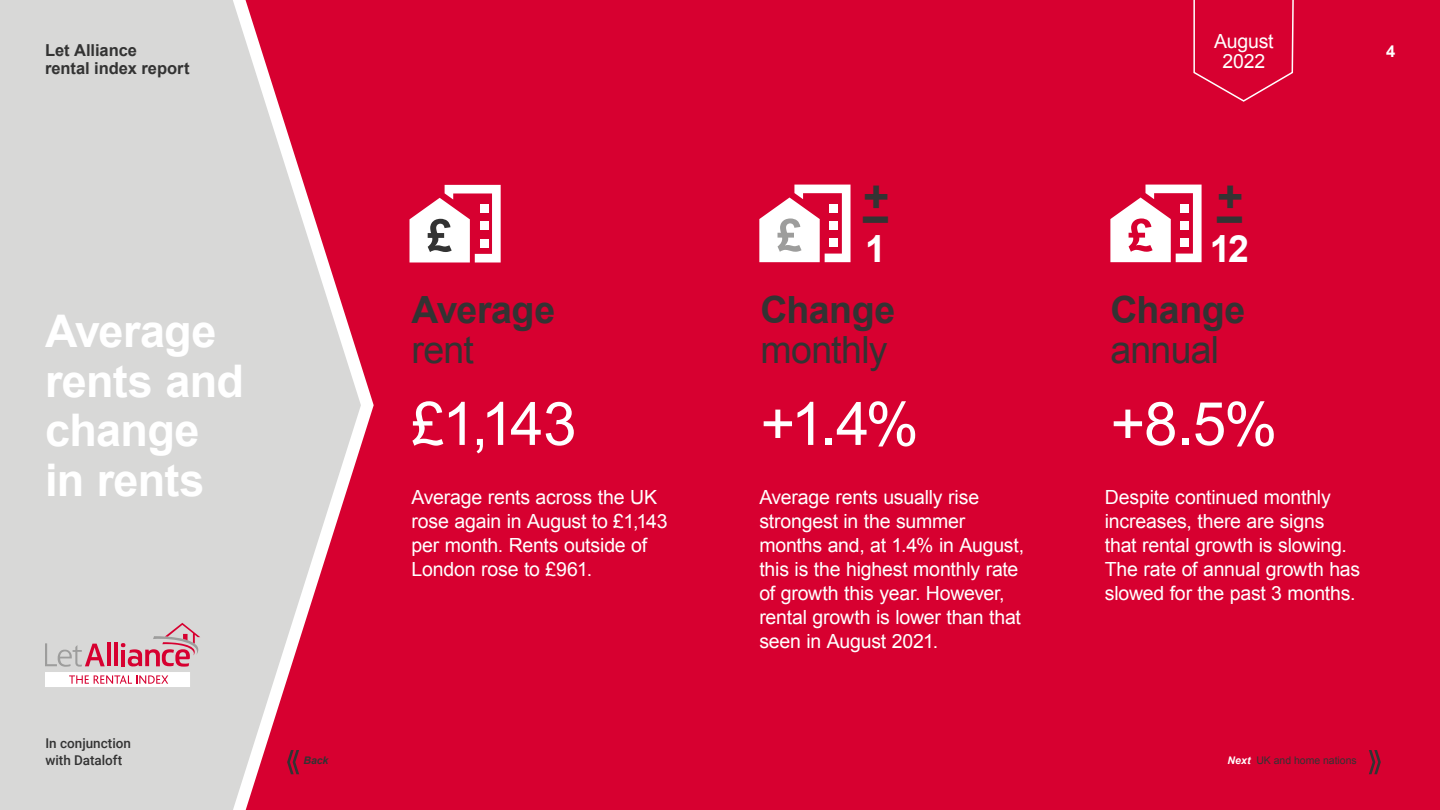
<style>
.page{position:relative;width:1440px;height:810px;background:#d70030}
.page>*{position:absolute;margin:0;border:0;box-sizing:border-box;transform-origin:0 0}
.t1{font:60px "Arial";color:#fff}
.t2{font:700 45px/49.5px "Arial";letter-spacing:-.015em;color:#fff}
.t3{font:700 45px "Arial";color:#333}
.t4{font:700 37.5px "Arial";letter-spacing:-.01em;color:#333}
.t5{font:37.5px "Arial";letter-spacing:-.02em;color:#333}
.t6{font:700 37.5px "Arial";color:#fff}
.t7{font:19.5px/24px "Arial";letter-spacing:-.01em;color:#fff}
.t8{font:700 16.5px/18.8px "Arial";letter-spacing:-.005em;color:#333}
.t9{font:700 16.5px "Arial";color:#fff}
.t10{font:500 13.5px/16.5px "Roboto";color:#333}
.t11{font:10.5px "Arial";letter-spacing:-.005em;color:#333}
.t12{font:italic 700 10.5px "Arial";color:#333}
.s1{font-weight:700;font-style:italic;color:#fff}
</style>
<div class="page">
<svg style="left:0;top:0;width:361px;height:810px;background:#d9b9bf"></svg>
<svg style="left:1193px;top:0;width:101px;height:102px"></svg>
<svg style="left:410px;top:185px;width:91px;height:77px"></svg>
<svg style="left:759px;top:185px;width:92px;height:77px"></svg>
<svg style="left:1110px;top:185px;width:92px;height:77px"></svg>
<svg style="left:45px;top:643px;width:60px;height:24px"></svg>
<hr style="left:107px;top:643px;width:3px;height:23px;background:#d70030">
<hr style="left:114px;top:643px;width:4px;height:23px;background:#d70030">
<svg style="left:121px;top:623px;width:83px;height:44px"></svg>
<div style="left:45px;top:672px;width:145px;height:15px;background:#fff"></div>
<svg style="left:69px;top:675px;width:99px;height:9px"></svg>
<svg style="left:1369px;top:750px;width:12px;height:24px"></svg>
<svg style="left:287px;top:750px;width:12px;height:24px"></svg>
<p class="t8" style="left:45px;top:41px;width:146px">Let Alliance<br>rental index report</p>
<h2 class="t2" style="left:45px;top:308px;width:201px">Average rents and change in rents</h2>
<p class="t10" style="left:45px;top:735px;width:87px">In conjunction with Dataloft</p>
<p class="t7" style="left:1214px;top:32px;width:61px;line-height:19.5px;text-align:center">August<br>2022</p>
<p class="t9" style="left:1386px;top:40px;width:11px">4</p>
<h3 class="t4" style="left:412px;top:285px;width:145px">Average</h3>
<h3 class="t5" style="left:412px;top:325px;width:64px">rent</h3>
<h2 class="t3" style="left:863px;top:177px;width:28px">+–</h2>
<h2 class="t3" style="left:1217px;top:177px;width:28px">+–</h2>
<h3 class="t6" style="left:865px;top:224px;width:22px">1</h3>
<h3 class="t6" style="left:1210px;top:224px;width:41px">12</h3>
<h3 class="t4" style="left:760px;top:285px;width:137px">Change</h3>
<h3 class="t5" style="left:760px;top:325px;width:129px">monthly</h3>
<h3 class="t4" style="left:1110px;top:285px;width:137px">Change</h3>
<h3 class="t5" style="left:1110px;top:325px;width:110px">annual</h3>
<h1 class="t1" style="left:412px;top:385px;width:166px">£1,143</h1>
<h1 class="t1" style="left:760px;top:385px;width:160px">+1.4%</h1>
<h1 class="t1" style="left:1110px;top:385px;width:169px">+8.5%</h1>
<p class="t7" style="left:412px;top:485px;width:258px">Average rents across the UK rose again in August to £1,143 per month. Rents outside of<br>London rose to £961.</p>
<p class="t7" style="left:759px;top:485px;width:266px">Average rents usually rise strongest in the summer months and, at 1.4% in August, this is the highest monthly rate of growth this year. However, rental growth is lower than that seen in August 2021.</p>
<p class="t7" style="left:1105px;top:485px;width:257px">Despite continued monthly increases, there are signs that rental growth is slowing.<br>The rate of annual growth has slowed for the past 3 months.</p>
<p class="t12" style="left:303px;top:754px;width:27px">Back</p>
<p class="t11" style="left:1228px;top:754px;width:131px"><span class="s1">Next</span> UK and home nations</p>
</div>
